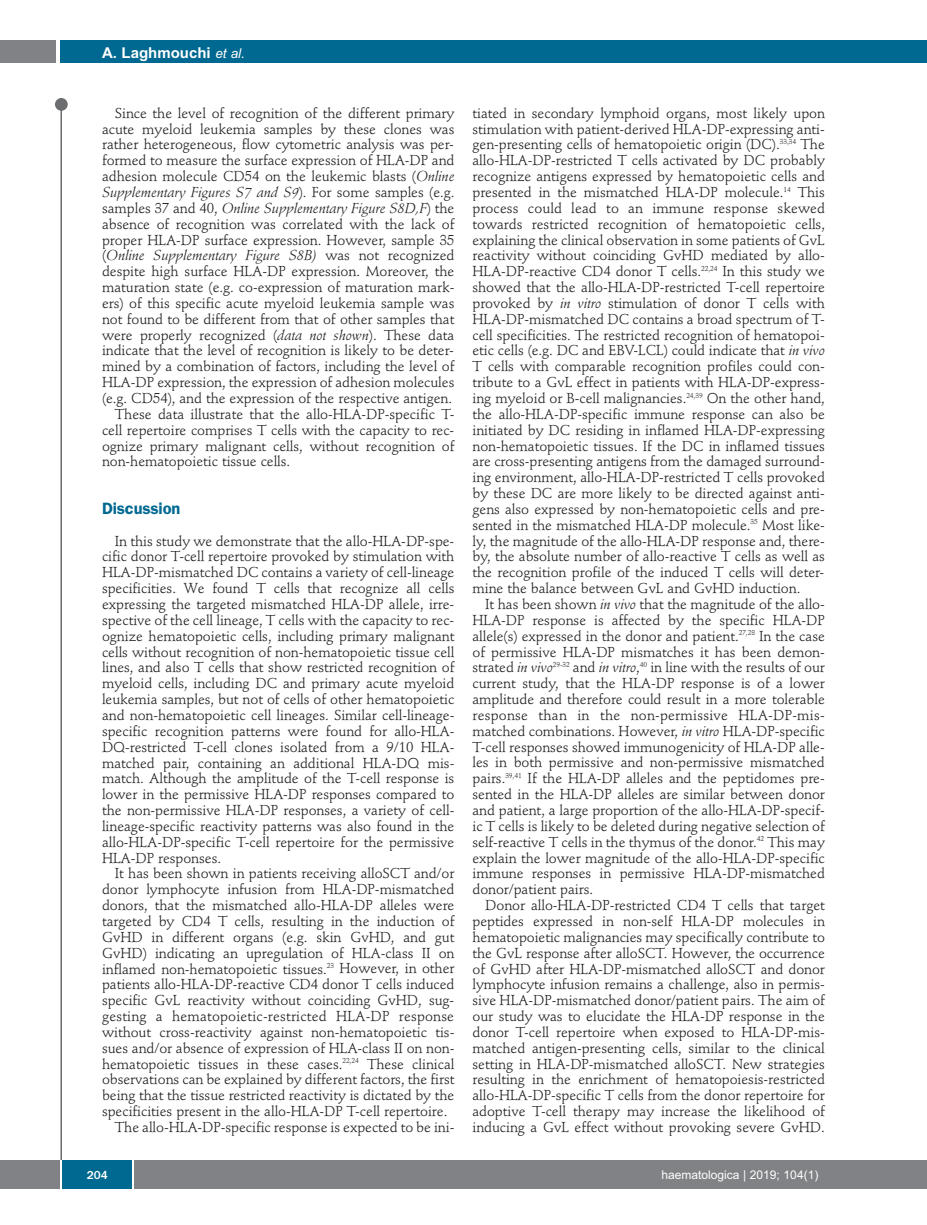
<style>
.page{position:relative;width:927px;height:1225px;background:#fff}
.page>*{position:absolute;margin:0;border:0;box-sizing:border-box;transform-origin:0 0}
.t1{font:600 16.5px "Franklin Gothic";letter-spacing:-.01em;color:#006991}
.t2{font:700 15px "Arial";color:#fff}
.t3{font:14.25px/15.9px "Stempel Schneidler";letter-spacing:-.005em;color:#231f20;text-align:justify}
.t4{font:italic 14.25px "Stempel Schneidler";letter-spacing:-.005em;color:#231f20}
.t5{font:12px "Arial";color:#fff}
.t6{font:500 12px "Franklin Gothic";color:#fff}
.s1{font-weight:400;font-style:italic;font-size:13.5px}
.s2{font-style:italic}
.s3{font-style:normal}
</style>
<div class="page">
<div style="left:911px;top:40px;width:16px;height:22px;background:#006991"></div>
<div style="left:910px;top:1160px;width:17px;height:28px;background:#808285"></div>
<div style="left:55px;top:98px;width:13px;height:13px;background:#6c6d70;border-radius:50%"></div>
<hr style="left:60px;top:101px;width:2px;height:1061px;background:#6c6d70">
<div style="left:60px;top:40px;width:852px;height:22px;background:#006991"></div>
<div style="left:0;top:40px;width:56px;height:22px;background:#808285"></div>
<div style="left:0;top:1160px;width:911px;height:28px;background:#808285"></div>
<div style="left:62px;top:1160px;width:71px;height:28px;background:#006991"></div>
<hr style="left:60px;top:1160px;width:2px;height:28px;background:#fff">
<svg style="left:133px;top:1160px;width:1px;height:28px"></svg>
<p class="t2" style="left:102px;top:44px;width:144px">A. Laghmouchi <span class="s1">et al.</span></p>
<p class="t3" style="left:115px;top:106px;width:341px">Since the level of recognition of the different primary</p>
<p class="t3" style="left:102px;top:122px;width:354px">acute myeloid leukemia samples by these clones was</p>
<p class="t3" style="left:102px;top:138px;width:353px">rather heterogeneous, flow cytometric analysis was per-</p>
<p class="t3" style="left:102px;top:154px;width:354px">formed to measure the surface expression of HLA-DP and</p>
<p class="t3" style="left:102px;top:170px;width:354px">adhesion molecule CD54 on the leukemic blasts (<span class="s2">Online</span></p>
<p class="t4" style="left:102px;top:186px;width:354px">Supplementary Figures S7 and S9<span class="s3">). For some samples (e.g.</span></p>
<p class="t4" style="left:102px;top:202px;width:354px"><span class="s3">samples 37 and 40,</span> Online Supplementary Figure S8D,F<span class="s3">) the</span></p>
<p class="t3" style="left:102px;top:217px;width:354px">absence of recognition was correlated with the lack of</p>
<p class="t3" style="left:102px;top:233px;width:354px">proper HLA-DP surface expression. However, sample 35</p>
<p class="t4" style="left:102px;top:250px;width:354px"><span class="s3">(</span>Online Supplementary Figure S8B) <span class="s3">was not recognized</span></p>
<p class="t3" style="left:102px;top:265px;width:354px">despite high surface HLA-DP expression. Moreover, the</p>
<p class="t3" style="left:102px;top:281px;width:354px">maturation state (e.g. co-expression of maturation mark-</p>
<p class="t3" style="left:102px;top:296px;width:354px">ers) of this specific acute myeloid leukemia sample was</p>
<p class="t3" style="left:102px;top:312px;width:354px">not found to be different from that of other samples that</p>
<p class="t3" style="left:102px;top:328px;width:354px">were properly recognized (<span class="s2">data not shown</span>). These data</p>
<p class="t3" style="left:102px;top:344px;width:353px">indicate that the level of recognition is likely to be deter-</p>
<p class="t3" style="left:102px;top:360px;width:354px">mined by a combination of factors, including the level of</p>
<p class="t3" style="left:102px;top:376px;width:354px">HLA-DP expression, the expression of adhesion molecules</p>
<p class="t3" style="left:102px;top:391px;width:351px">(e.g. CD54), and the expression of the respective antigen.</p>
<p class="t3" style="left:115px;top:407px;width:341px">These data illustrate that the allo-HLA-DP-specific T-</p>
<p class="t3" style="left:102px;top:423px;width:354px">cell repertoire comprises T cells with the capacity to rec-</p>
<p class="t3" style="left:102px;top:439px;width:354px">ognize primary malignant cells, without recognition of</p>
<p class="t3" style="left:102px;top:455px;width:190px">non-hematopoietic tissue cells.</p>
<p class="t1" style="left:102px;top:502px;width:80px">Discussion</p>
<p class="t3" style="left:102px;top:534px;width:354px;text-indent:13px">In this study we demonstrate that the allo-HLA-DP-spe&shy;cific donor T-cell repertoire provoked by stimulation with HLA-DP-mismatched DC contains a variety of cell-lineage specificities. We found T cells that recognize all cells expressing the targeted mismatched HLA-DP allele, irre&shy;spective of the cell lineage, T cells with the capacity to rec&shy;ognize hematopoietic cells, including primary malignant cells without recognition of non-hematopoietic tissue cell lines, and also T cells that show restricted recognition of myeloid cells, including DC and primary acute myeloid leukemia samples, but not of cells of other hematopoietic and non-hematopoietic cell lineages. Similar cell-lineage&shy;specific recognition patterns were found for allo-HLA-DQ-restricted T-cell clones isolated from a 9/10 HLA&shy;matched pair, containing an additional HLA-DQ mis&shy;match. Although the amplitude of the T-cell response is lower in the permissive HLA-DP responses compared to the non-permissive HLA-DP responses, a variety of cell&shy;lineage-specific reactivity patterns was also found in the allo-HLA-DP-specific T-cell repertoire for the permissive HLA-DP responses.</p>
<p class="t3" style="left:115px;top:867px;width:341px">It has been shown in patients receiving alloSCT and/or</p>
<p class="t3" style="left:102px;top:883px;width:354px">donor lymphocyte infusion from HLA-DP-mismatched</p>
<p class="t3" style="left:102px;top:898px;width:354px">donors, that the mismatched allo-HLA-DP alleles were</p>
<p class="t3" style="left:102px;top:914px;width:354px">targeted by CD4 T cells, resulting in the induction of</p>
<p class="t3" style="left:102px;top:930px;width:354px">GvHD in different organs (e.g. skin GvHD, and gut</p>
<p class="t3" style="left:102px;top:946px;width:354px">GvHD) indicating an upregulation of HLA-class II on</p>
<p class="t3" style="left:102px;top:962px;width:354px">inflamed non-hematopoietic tissues.<sup>23</sup> However, in other</p>
<p class="t3" style="left:102px;top:978px;width:354px">patients allo-HLA-DP-reactive CD4 donor T cells induced</p>
<p class="t3" style="left:102px;top:993px;width:354px">specific GvL reactivity without coinciding GvHD, sug-</p>
<p class="t3" style="left:102px;top:1009px;width:354px">gesting a hematopoietic-restricted HLA-DP response</p>
<p class="t3" style="left:102px;top:1025px;width:354px">without cross-reactivity against non-hematopoietic tis-</p>
<p class="t3" style="left:102px;top:1041px;width:354px">sues and/or absence of expression of HLA-class II on non-</p>
<p class="t3" style="left:102px;top:1057px;width:354px">hematopoietic tissues in these cases.<sup>22,24</sup> These clinical</p>
<p class="t3" style="left:102px;top:1073px;width:354px">observations can be explained by different factors, the first</p>
<p class="t3" style="left:102px;top:1088px;width:354px">being that the tissue restricted reactivity is dictated by the</p>
<p class="t3" style="left:102px;top:1104px;width:347px">specificities present in the allo-HLA-DP T-cell repertoire.</p>
<p class="t3" style="left:115px;top:1120px;width:341px">The allo-HLA-DP-specific response is expected to be ini-</p>
<p class="t3" style="left:472px;top:106px;width:354px">tiated in secondary lymphoid organs, most likely upon stimulation with patient-derived HLA-DP-expressing anti&shy;gen-presenting cells of hematopoietic origin (DC).<sup>33,34</sup> The allo-HLA-DP-restricted T cells activated by DC probably recognize antigens expressed by hematopoietic cells and presented in the mismatched HLA-DP molecule.<sup>14</sup> This process could lead to an immune response skewed towards restricted recognition of hematopoietic cells, explaining the clinical observation in some patients of GvL reactivity without coinciding GvHD mediated by allo-HLA-DP-reactive CD4 donor T cells.<sup>22,24</sup> In this study we showed that the allo-HLA-DP-restricted T-cell repertoire provoked by <span class="s2">in vitro</span> stimulation of donor T cells with HLA-DP-mismatched DC contains a broad spectrum of T&shy;cell specificities. The restricted recognition of hematopoi&shy;etic cells (e.g. DC and EBV-LCL) could indicate that <span class="s2">in vivo </span>T cells with comparable recognition profiles could con&shy;tribute to a GvL effect in patients with HLA-DP-express&shy;ing myeloid or B-cell malignancies.<sup>24,39</sup> On the other hand, the allo-HLA-DP-specific immune response can also be initiated by DC residing in inflamed HLA-DP-expressing non-hematopoietic tissues. If the DC in inflamed tissues are cross-presenting antigens from the damaged surround&shy;ing environment, allo-HLA-DP-restricted T cells provoked by these DC are more likely to be directed against anti&shy;gens also expressed by non-hematopoietic cells and pre&shy;sented in the mismatched HLA-DP molecule.<sup>35</sup> Most like&shy;ly, the magnitude of the allo-HLA-DP response and, there&shy;by, the absolute number of allo-reactive T cells as well as the recognition profile of the induced T cells will deter&shy;mine the balance between GvL and GvHD induction.</p>
<p class="t3" style="left:472px;top:597px;width:354px;text-indent:13px">It has been shown <span class="s2">in vivo</span> that the magnitude of the allo-HLA-DP response is affected by the specific HLA-DP allele(s) expressed in the donor and patient.<sup>27,28</sup> In the case of permissive HLA-DP mismatches it has been demon&shy;strated <span class="s2">in vivo</span><sup>29-32</sup> and <span class="s2">in vitro</span>,<sup>40</sup> in line with the results of our current study, that the HLA-DP response is of a lower amplitude and therefore could result in a more tolerable response than in the non-permissive HLA-DP-mis&shy;matched combinations. However, <span class="s2">in vitro</span> HLA-DP-specific T-cell responses showed immunogenicity of HLA-DP alle&shy;les in both permissive and non-permissive mismatched pairs.<sup>39,41</sup> If the HLA-DP alleles and the peptidomes pre&shy;sented in the HLA-DP alleles are similar between donor and patient, a large proportion of the allo-HLA-DP-specif&shy;ic T cells is likely to be deleted during negative selection of self-reactive T cells in the thymus of the donor.<sup>42</sup> This may explain the lower magnitude of the allo-HLA-DP-specific immune responses in permissive HLA-DP-mismatched donor/patient pairs.</p>
<p class="t3" style="left:472px;top:898px;width:354px;text-indent:13px">Donor allo-HLA-DP-restricted CD4 T cells that target peptides expressed in non-self HLA-DP molecules in hematopoietic malignancies may specifically contribute to the GvL response after alloSCT. However, the occurrence of GvHD after HLA-DP-mismatched alloSCT and donor lymphocyte infusion remains a challenge, also in permis&shy;sive HLA-DP-mismatched donor/patient pairs. The aim of our study was to elucidate the HLA-DP response in the donor T-cell repertoire when exposed to HLA-DP-mis&shy;matched antigen-presenting cells, similar to the clinical setting in HLA-DP-mismatched alloSCT. New strategies resulting in the enrichment of hematopoiesis-restricted allo-HLA-DP-specific T cells from the donor repertoire for adoptive T-cell therapy may increase the likelihood of inducing a GvL effect without provoking severe GvHD.</p>
<p class="t6" style="left:87px;top:1167px;width:23px">204</p>
<p class="t5" style="left:661px;top:1167px;width:158px">haematologica | 2019; 104(1)</p>
</div>
